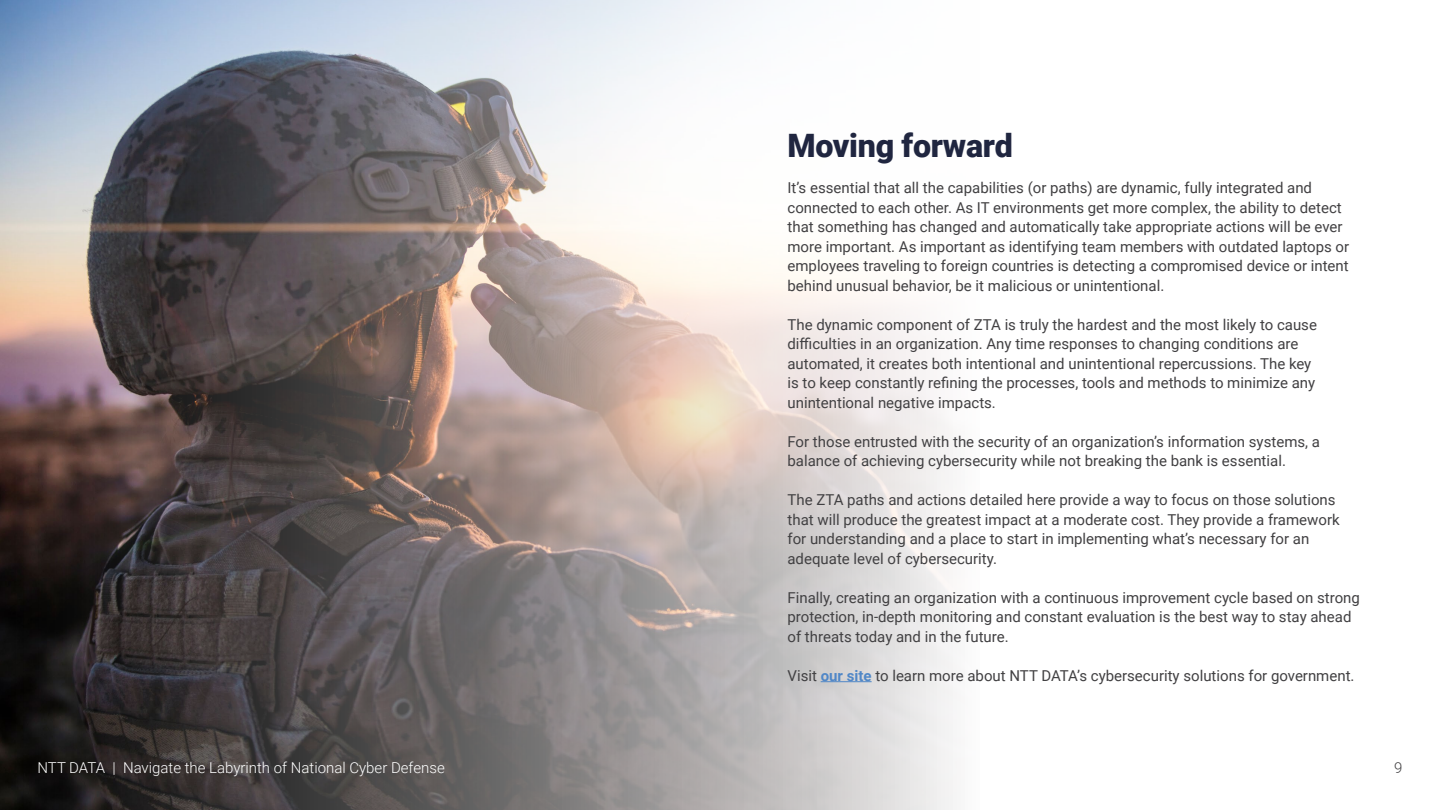
<style>
.page{position:relative;width:1440px;height:810px;background:#fff}
.page>*{position:absolute;margin:0;border:0;box-sizing:border-box;transform-origin:0 0}
.t1{font:900 32.25px "Roboto";letter-spacing:-.01em;color:#202640}
.Body_Copy{font:15px/19.5px "Roboto";color:#414042}
.Running_Header_Foote{font:300 15px "Roboto";color:#fff}
.t2{font:300 15px "Roboto";color:#414042}
.s1{font-weight:700;color:#5087c7}
</style>
<div class="page">
<img style="left:0;top:0;width:953px;height:810px">
<hr style="left:821px;top:681px;width:51px;height:1px;background:#5087c7">
<p class="t1" style="left:788px;top:123px;width:227px">Moving forward</p>
<p class="Body_Copy" style="left:788px;top:177px;width:563px">It’s essential that all the capabilities (or paths) are dynamic, fully integrated and connected to each other. As IT environments get more complex, the ability to detect that something has changed and automatically take appropriate actions will be ever more important. As important as identifying team members with outdated laptops or employees traveling to foreign countries is detecting a compromised device or intent behind unusual behavior, be it malicious or unintentional.</p>
<p class="Body_Copy" style="left:788px;top:314px;width:531px">The dynamic component of ZTA is truly the hardest and the most likely to cause difficulties in an organization. Any time responses to changing conditions are automated, it creates both intentional and unintentional repercussions. The key is to keep constantly refining the processes, tools and methods to minimize any unintentional negative impacts.</p>
<p class="Body_Copy" style="left:788px;top:431px;width:534px">For those entrusted with the security of an organization’s information systems, a balance of achieving cybersecurity while not breaking the bank is essential.</p>
<p class="Body_Copy" style="left:788px;top:489px;width:554px">The ZTA paths and actions detailed here provide a way to focus on those solutions that will produce the greatest impact at a moderate cost. They provide a framework for understanding and a place to start in implementing what’s necessary for an adequate level of cybersecurity.</p>
<p class="Body_Copy" style="left:788px;top:587px;width:574px">Finally, creating an organization with a continuous improvement cycle based on strong protection, in-depth monitoring and constant evaluation is the best way to stay ahead of threats today and in the future.</p>
<p class="Body_Copy" style="left:788px;top:665px;width:569px">Visit <span class="s1">our site</span> to learn more about NTT DATA’s cybersecurity solutions for government.</p>
<p class="Running_Header_Foote" style="left:38px;top:757px;width:409px">NTT DATA | Navigate the Labyrinth of National Cyber Defense</p>
<p class="t2" style="left:1394px;top:757px;width:10px">9</p>
</div>
